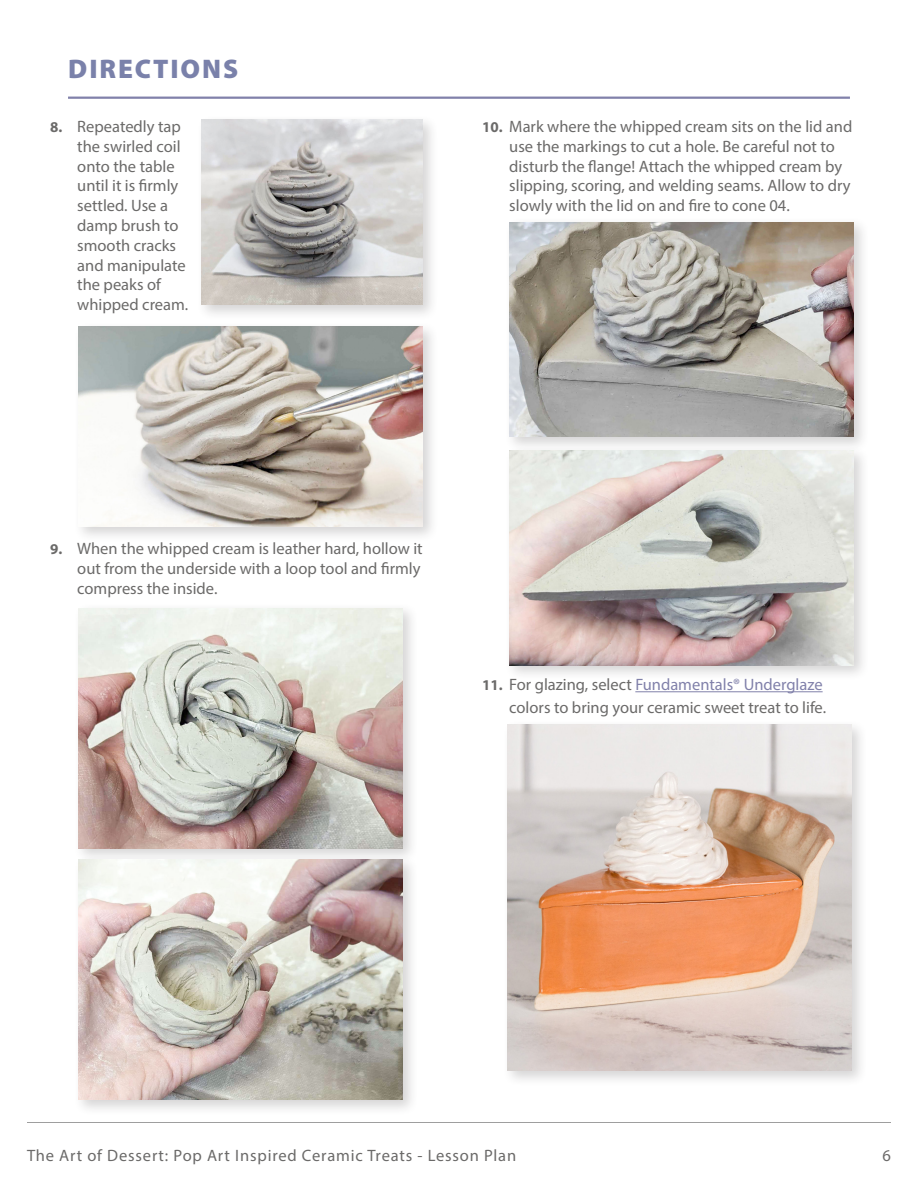
<style>
.page{position:relative;width:918px;height:1188px;background:#fff}
.page>*{position:absolute;margin:0;border:0;box-sizing:border-box;transform-origin:0 0}
.t1{font:900 27px "Myriad Pro";letter-spacing:.07em;color:#7a81aa}
.t2{font:16.5px/19.8px "Myriad Pro";color:#6b6a69}
.t3{font:16.5px "Myriad Pro";letter-spacing:.05em;color:#6b6a69}
.s1{font-weight:700;font-size:15px}
.s2{color:#8181aa}
</style>
<div class="page">
<hr style="left:27px;top:1123px;width:864px;height:1px;background:#9e9e9e">
<hr style="left:635px;top:691px;width:188px;height:1px;background:#8181aa">
<hr style="left:68px;top:97px;width:782px;height:2px;background:#8181aa">
<div style="left:196px;top:114px;width:243px;height:207px;background:#231f20;opacity:.19"></div>
<img style="left:201px;top:120px;width:222px;height:185px">
<div style="left:73px;top:321px;width:366px;height:222px;background:#231f20;opacity:.19"></div>
<img style="left:79px;top:327px;width:343px;height:199px">
<div style="left:73px;top:603px;width:346px;height:262px;background:#231f20;opacity:.19"></div>
<img style="left:79px;top:608px;width:324px;height:240px">
<div style="left:73px;top:854px;width:346px;height:262px;background:#231f20;opacity:.19"></div>
<img style="left:79px;top:860px;width:324px;height:240px">
<div style="left:504px;top:217px;width:366px;height:236px;background:#231f20;opacity:.19"></div>
<img style="left:509px;top:222px;width:344px;height:215px">
<div style="left:504px;top:445px;width:366px;height:237px;background:#231f20;opacity:.19"></div>
<img style="left:509px;top:451px;width:344px;height:214px">
<div style="left:502px;top:719px;width:366px;height:368px;background:#231f20;opacity:.19"></div>
<img style="left:508px;top:724px;width:344px;height:346px">
<p class="t1" style="left:68px;top:51px;width:171px">DIRECTIONS</p>
<p class="t2" style="left:77px;top:116px;width:113px;text-indent:-27px"><span class="s1">8.</span> Repeatedly tap the swirled coil onto the table until it is firmly settled. Use a damp brush to smooth cracks and manipulate the peaks of whipped cream.</p>
<p class="t2" style="left:509px;top:116px;width:345px;text-indent:-27px"><span class="s1">10.</span> Mark where the whipped cream sits on the lid and use the markings to cut a hole. Be careful not to disturb the flange! Attach the whipped cream by slipping, scoring, and welding seams. Allow to dry slowly with the lid on and fire to cone 04.</p>
<p class="t2" style="left:77px;top:539px;width:347px;text-indent:-27px"><span class="s1">9.</span> When the whipped cream is leather hard, hollow it out from the underside with a loop tool and firmly compress the inside.</p>
<p class="t2" style="left:482px;top:673px;width:345px;line-height:22.5px;text-align:right"><span class="s1">11.</span> For glazing, select <span class="s2">Fundamentals® Underglaze </span>colors to bring your ceramic sweet treat to life.</p>
<p class="t3" style="left:27px;top:1145px;width:491px">The Art of Dessert: Pop Art Inspired Ceramic Treats - Lesson Plan</p>
<p class="t2" style="left:883px;top:1145px;width:10px">6</p>
</div>
